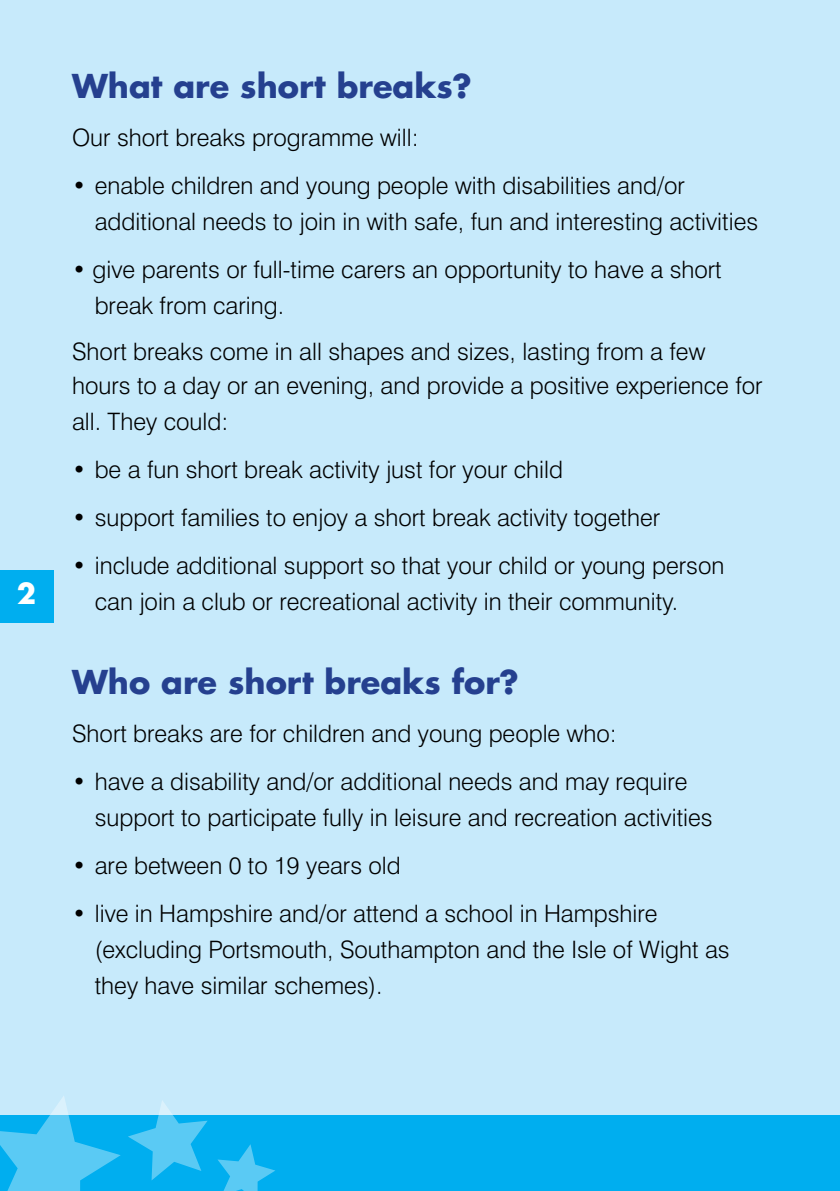
<style>
.page{position:relative;width:840px;height:1191px;background:#fff}
.page>*{position:absolute;margin:0;border:0;box-sizing:border-box;transform-origin:0 0}
.t1{font:700 32px "Futura";color:#25408f}
.t2{font:700 28px "Futura";color:#fff}
.t3{font:300 24px/36px "Swiss 721 BT";color:#000}
</style>
<div class="page">
<div style="left:0;top:0;width:839px;height:1115px;background:#c7eafb"></div>
<div style="left:0;top:1115px;width:839px;height:76px;background:#00aeef"></div>
<svg style="left:0;top:1096px;width:121px;height:95px"></svg>
<svg style="left:128px;top:1101px;width:79px;height:79px"></svg>
<svg style="left:217px;top:1144px;width:58px;height:47px"></svg>
<div style="left:0;top:570px;width:53px;height:52px;background:#00aeef"></div>
<p class="t2" style="left:17px;top:574px;width:21px">2</p>
<h1 class="t1" style="left:72px;top:63px;width:401px">What are short breaks?</h1>
<p class="t3" style="left:72px;top:119px;width:348px">Our short breaks programme will:</p>
<p class="t3" style="left:95px;top:167px;width:664px;text-indent:-23px">• enable children and young people with disabilities and/or additional needs to join in with safe, fun and interesting activities</p>
<p class="t3" style="left:95px;top:251px;width:628px;text-indent:-23px">• give parents or full-time carers an opportunity to have a short break from caring.</p>
<p class="t3" style="left:72px;top:333px;width:691px;line-height:35px">Short breaks come in all shapes and sizes, lasting from a few hours to a day or an evening, and provide a positive experience for all. They could:</p>
<p class="t3" style="left:72px;top:451px;width:492px">• be a fun short break activity just for your child</p>
<p class="t3" style="left:72px;top:499px;width:589px">• support families to enjoy a short break activity together</p>
<p class="t3" style="left:95px;top:547px;width:630px;text-indent:-23px">• include additional support so that your child or young person can join a club or recreational activity in their community.</p>
<h1 class="t1" style="left:72px;top:659px;width:448px">Who are short breaks for?</h1>
<p class="t3" style="left:72px;top:715px;width:546px">Short breaks are for children and young people who:</p>
<p class="t3" style="left:95px;top:763px;width:619px;text-indent:-23px">• have a disability and/or additional needs and may require support to participate fully in leisure and recreation activities</p>
<p class="t3" style="left:72px;top:847px;width:330px">• are between 0 to 19 years old</p>
<p class="t3" style="left:95px;top:895px;width:636px;text-indent:-23px">• live in Hampshire and/or attend a school in Hampshire (excluding Portsmouth, Southampton and the Isle of Wight as they have similar schemes).</p>
</div>
